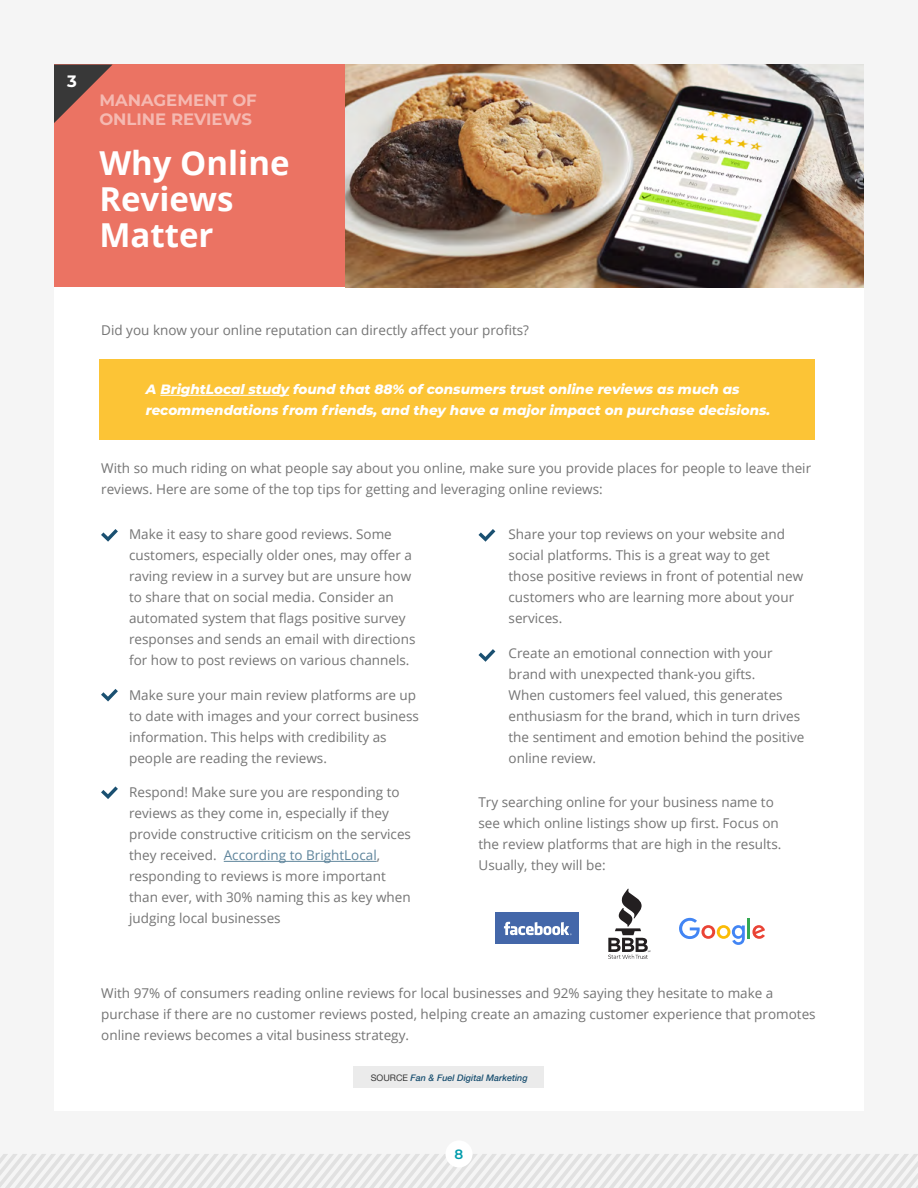
<style>
.page{position:relative;width:918px;height:1188px;background:#f5f5f5}
.page>*{position:absolute;margin:0;border:0;box-sizing:border-box;transform-origin:0 0}
.t1{font:700 33px/36px "Open Sans";color:#fff}
.t2{font:700 16.5px/19.8px "Montserrat";color:#f5b9b1}
.t3{font:700 16.5px "Montserrat";color:#fff}
.t4{font:13.5px/21px "Open Sans";color:#747474}
.t5{font:italic 800 13.5px/21px "Montserrat";color:#fff}
.t6{font:600 13.5px "Montserrat";color:#009cac}
.t7{font:italic 500 9px "Helvetica Neue";color:#1a5071}
.s1{color:#5f859c}
.s2{font-weight:400;font-style:normal;color:#383838}
</style>
<div class="page">
<div style="left:54px;top:65px;width:810px;height:1046px;background:#fff"></div>
<hr style="left:224px;top:861px;width:153px;height:1px;background:#5f859c">
<svg style="left:101px;top:529px;width:17px;height:13px"></svg>
<svg style="left:478px;top:529px;width:17px;height:13px"></svg>
<svg style="left:478px;top:649px;width:17px;height:13px"></svg>
<svg style="left:101px;top:786px;width:17px;height:13px"></svg>
<svg style="left:101px;top:689px;width:17px;height:12px"></svg>
<div style="left:54px;top:65px;width:292px;height:222px;background:#eb7363"></div>
<div style="left:99px;top:359px;width:716px;height:80px;background:#fcc436"></div>
<div style="left:353px;top:1066px;width:190px;height:21px;background:#ebebeb"></div>
<svg style="left:0;top:1154px;width:918px;height:34px"></svg>
<div style="left:495px;top:913px;width:83px;height:31px;background:#4467a9"></div>
<svg style="left:504px;top:922px;width:68px;height:13px"></svg>
<svg style="left:679px;top:918px;width:66px;height:27px"></svg>
<hr style="left:747px;top:918px;width:3px;height:21px;background:#34a853">
<svg style="left:752px;top:925px;width:13px;height:14px"></svg>
<svg style="left:608px;top:889px;width:42px;height:70px"></svg>
<hr style="left:160px;top:395px;width:129px;height:1px;background:#fff">
<div style="left:446px;top:1140px;width:26px;height:27px;background:#fff;border-radius:50%"></div>
<svg style="left:54px;top:65px;width:58px;height:58px"></svg>
<img style="left:346px;top:65px;width:518px;height:222px">
<p class="t3" style="left:67px;top:70px;width:11px">3</p>
<p class="t2" style="left:99px;top:89px;width:159px">MANAGEMENT OF<br>ONLINE REVIEWS</p>
<h1 class="t1" style="left:99px;top:144px;width:192px">Why Online<br>Reviews<br>Matter</h1>
<p class="t4" style="left:101px;top:319px;width:429px">Did you know your online reputation can directly affect your profits?</p>
<p class="t5" style="left:146px;top:378px;width:626px">A BrightLocal study found that 88% of consumers trust online reviews as much as recommendations from friends, and they have a major impact on purchase decisions.</p>
<p class="t4" style="left:101px;top:457px;width:712px">With so much riding on what people say about you online, make sure you provide places for people to leave their reviews. Here are some of the top tips for getting and leveraging online reviews:</p>
<p class="t4" style="left:129px;top:524px;width:288px">Make it easy to share good reviews. Some customers, especially older ones, may offer a raving review in a survey but are unsure how to share that on social media. Consider an automated system that flags positive survey responses and sends an email with directions for how to post reviews on various channels.</p>
<p class="t4" style="left:129px;top:684px;width:291px">Make sure your main review platforms are up to date with images and your correct business information. This helps with credibility as people are reading the reviews.</p>
<p class="t4" style="left:129px;top:782px;width:283px">Respond! Make sure you are responding to reviews as they come in, especially if they provide constructive criticism on the services they received. <span class="s1">According to BrightLocal</span>, responding to reviews is more important than ever, with 30% naming this as key when judging local businesses</p>
<p class="t4" style="left:509px;top:524px;width:296px">Share your top reviews on your website and social platforms. This is a great way to get those positive reviews in front of potential new customers who are learning more about your services.</p>
<p class="t4" style="left:509px;top:642px;width:297px">Create an emotional connection with your brand with unexpected thank-you gifts.<br>When customers feel valued, this generates enthusiasm for the brand, which in turn drives the sentiment and emotion behind the positive online review.</p>
<p class="t4" style="left:479px;top:791px;width:304px">Try searching online for your business name to see which online listings show up first. Focus on the review platforms that are high in the results.<br>Usually, they will be:</p>
<p class="t4" style="left:101px;top:982px;width:716px">With 97% of consumers reading online reviews for local businesses and 92% saying they hesitate to make a purchase if there are no customer reviews posted, helping create an amazing customer experience that promotes online reviews becomes a vital business strategy.</p>
<p class="t7" style="left:371px;top:1070px;width:159px"><span class="s2">SOURCE</span> Fan &amp; Fuel Digital Marketing</p>
<p class="t6" style="left:455px;top:1145px;width:10px">8</p>
</div>
